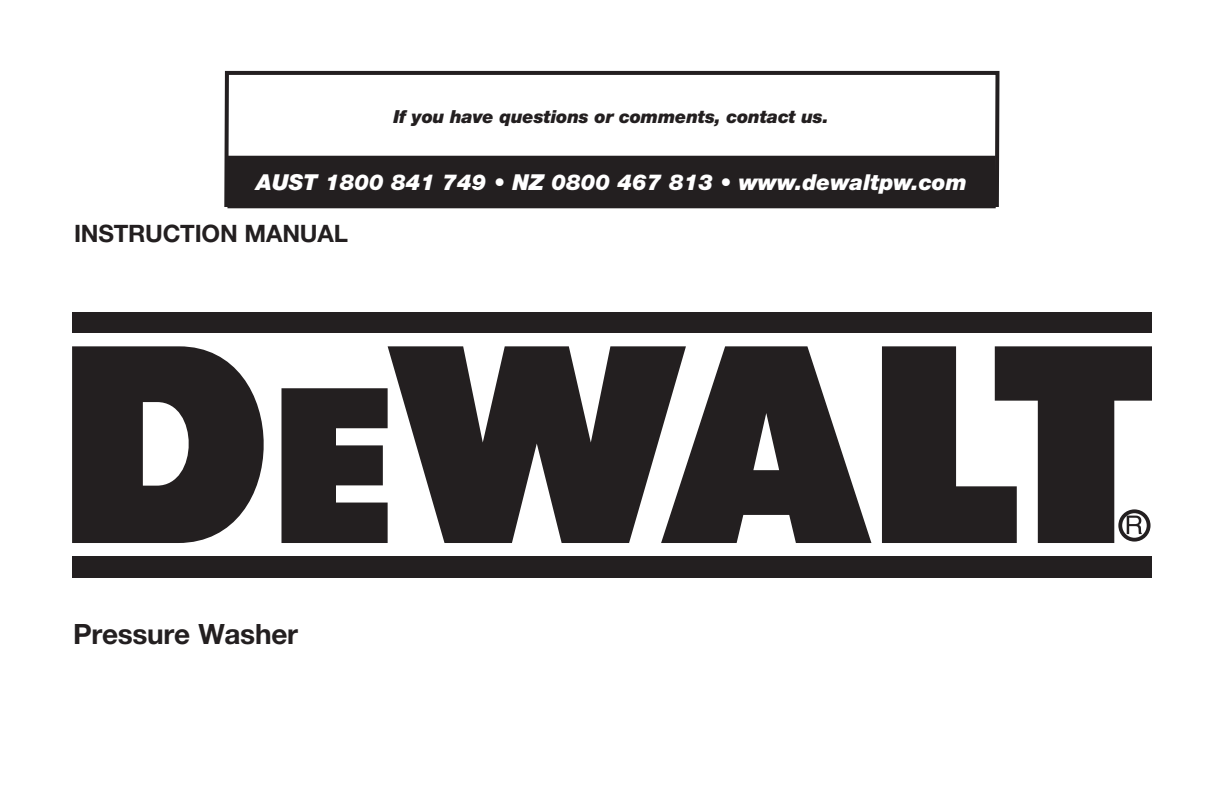
<style>
.page{position:relative;width:1224px;height:792px;background:#fff}
.page>*{position:absolute;margin:0;border:0;box-sizing:border-box;transform-origin:0 0}
._08-Cover_text_u_l{font:700 28px "Helvetica Neue LT Std";letter-spacing:-.01em;color:#231f20}
._08a-Cvr_text_caps{font:700 24px "Helvetica Neue LT Std";letter-spacing:-.01em;color:#231f20}
._01-Headline{font:italic 900 22px "Helvetica Neue LT Std";color:#fff}
.t1{font:italic 900 18px "Helvetica Neue LT Std";letter-spacing:-.01em;color:#231f20}
</style>
<div class="page">
<svg style="left:224px;top:70px;width:776px;height:139px"></svg>
<div style="left:229px;top:158px;width:765px;height:48px;background:#231f20"></div>
<div style="left:227px;top:156px;width:769px;height:52px;border:4px solid #231f20"></div>
<svg style="left:388px;top:346px;width:273px;height:197px;fill:#231f20"></svg>
<svg style="left:72px;top:346px;width:192px;height:197px;fill:#231f20"></svg>
<svg style="left:281px;top:388px;width:107px;height:155px;background:#3f3b3c"></svg>
<svg style="left:661px;top:346px;width:210px;height:197px;fill:#231f20"></svg>
<div style="left:72px;top:312px;width:1080px;height:21px;background:#231f20"></div>
<div style="left:72px;top:556px;width:1080px;height:21px;background:#231f20"></div>
<svg style="left:882px;top:346px;width:270px;height:197px"></svg>
<p class="t1" style="left:393px;top:105px;width:437px">If you have questions or comments, contact us.</p>
<p class="_01-Headline" style="left:256px;top:169px;width:712px">AUST 1800 841 749 • NZ 0800 467 813 • www.dewaltpw.com</p>
<p class="_08a-Cvr_text_caps" style="left:74px;top:218px;width:275px">INSTRUCTION MANUAL</p>
<p class="_08-Cover_text_u_l" style="left:73px;top:617px;width:227px">Pressure Washer</p>
</div>
